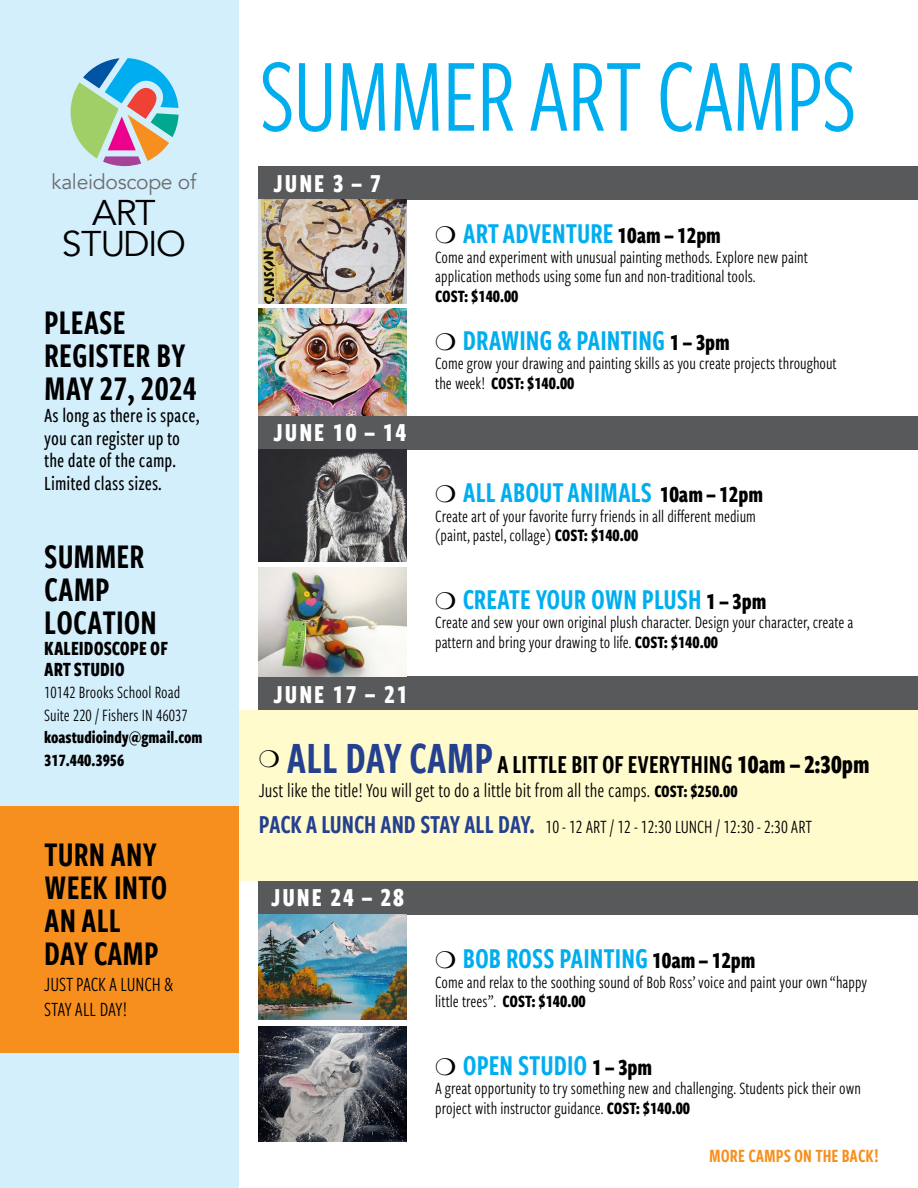
<style>
.page{position:relative;width:918px;height:1188px;background:#fff}
.page>*{position:absolute;margin:0;border:0;box-sizing:border-box;transform-origin:0 0}
.t1{font:108px "Freight Sans Cmp Pro";letter-spacing:-.025em;color:#00aeef}
.t2{font:36px/33px "Freight Sans Cmp Pro Semi";color:#000}
.t3{font:35.7px/30.6px "Avenir";letter-spacing:-.04em;color:#000;text-align:center}
.t4{font:30px "Freight Sans Cmp Pro Semi";color:#00aeef}
.t5{font:27px "Freight Sans Cmp Pro Semi";color:#000}
.t6{font:700 27px "Freight Sans Cmp Pro";letter-spacing:.075em;color:#fff}
.t7{font:21.15px "Avenir";letter-spacing:-.015em;color:#6d6e71}
.t8{font:21px/25.5px "Freight Sans Cmp Pro";color:#000}
.t9{font:500 21px/22.5px "Freight Sans Cmp Pro";color:#000}
.t10{font:700 21px/21px "Freight Sans Cmp Pro";color:#000}
.t11{font:19.5px "Freight Sans Cmp Pro";color:#000}
.t12{font:19.5px "Freight Sans Cmp Pro Semi";color:#f78f1e}
.t13{font:18px/19.5px "Freight Sans Cmp Pro";color:#000}
.t14{font:700 18px/22.5px "Freight Sans Cmp Pro";color:#000}
.s1{font-family:"Freight Sans Cmp Pro";font-weight:700;font-size:24px;color:#000}
.s2{font-weight:700}
.s3{font-size:46.5px;color:#25408f}
.s4{font-family:"Freight Sans Cmp Pro";font-weight:700}
.s5{font-weight:700;font-size:18px}
.s6{font-family:"Freight Sans Cmp Pro Semi";font-size:27px;color:#25408f}
</style>
<div class="page">
<div style="left:239px;top:710px;width:679px;height:170px;background:#fffbcc"></div>
<div style="left:0;top:0;width:239px;height:1188px;background:#d4effc"></div>
<div style="left:259px;top:166px;width:659px;height:34px;background:#58595b"></div>
<svg style="left:71px;top:58px;width:108px;height:108px"></svg>
<div style="left:259px;top:416px;width:659px;height:33px;background:#58595b"></div>
<div style="left:259px;top:677px;width:659px;height:33px;background:#58595b"></div>
<div style="left:259px;top:881px;width:659px;height:33px;background:#58595b"></div>
<img style="left:259px;top:914px;width:147px;height:106px">
<img style="left:259px;top:1026px;width:147px;height:115px">
<img style="left:259px;top:567px;width:147px;height:110px">
<div style="left:0;top:807px;width:239px;height:246px;background:#f78f1e"></div>
<img style="left:259px;top:309px;width:147px;height:107px">
<img style="left:259px;top:200px;width:147px;height:103px">
<img style="left:259px;top:449px;width:147px;height:113px">
<p class="t7" style="left:51px;top:169px;width:146px">kaleidoscope of</p>
<h3 class="t3" style="left:62px;top:198px;width:126px">ART<br>STUDIO</h3>
<h2 class="t2" style="left:44px;top:304px;width:154px">PLEASE<br>REGISTER BY<br>MAY 27, 2024</h2>
<p class="t9" style="left:44px;top:403px;width:156px">As long as there is space, you can register up to the date of the camp.<br>Limited class sizes.</p>
<h2 class="t2" style="left:44px;top:538px;width:114px">SUMMER<br>CAMP<br>LOCATION</h2>
<p class="t10" style="left:44px;top:637px;width:125px">KALEIDOSCOPE OF<br>ART STUDIO</p>
<p class="t13" style="left:44px;top:680px;width:145px;line-height:22.5px">10142 Brooks School Road<br>Suite 220 / Fishers IN 46037</p>
<p class="t14" style="left:44px;top:726px;width:160px">koastudioindy@gmail.com<br>317.440.3956</p>
<h2 class="t2" style="left:44px;top:837px;width:125px">TURN ANY<br>WEEK INTO<br>AN ALL<br>DAY CAMP</h2>
<p class="t8" style="left:44px;top:970px;width:130px">JUST PACK A LUNCH &amp;<br>STAY ALL DAY!</p>
<h1 class="t1" style="left:259px;top:24px;width:600px">SUMMER ART CAMPS</h1>
<h3 class="t6" style="left:274px;top:164px;width:109px">JUNE 3 – 7</h3>
<h3 class="t6" style="left:274px;top:414px;width:134px">JUNE 10 – 14</h3>
<h3 class="t4" style="left:463px;top:213px;width:260px">ART ADVENTURE <span class="s1">10am – 12pm</span></h3>
<p class="t13" style="left:435px;top:246px;width:374px">Come and experiment with unusual painting methods. Explore new paint application methods using some fun and non-traditional tools.</p>
<p class="t14" style="left:435px;top:284px;width:85px">COST: $140.00</p>
<h3 class="t4" style="left:463px;top:320px;width:269px">DRAWING &amp; PAINTING <span class="s1">1 – 3pm</span></h3>
<p class="t13" style="left:435px;top:353px;width:403px">Come grow your drawing and painting skills as you create projects throughout the week! <span class="s2">COST: $140.00</span></p>
<h3 class="t4" style="left:463px;top:472px;width:302px">ALL ABOUT ANIMALS <span class="s1">10am – 12pm</span></h3>
<p class="t13" style="left:435px;top:505px;width:322px">Create art of your favorite furry friends in all different medium (paint, pastel, collage) <span class="s2">COST: $140.00</span></p>
<h3 class="t4" style="left:463px;top:579px;width:305px">CREATE YOUR OWN PLUSH <span class="s1">1 – 3pm</span></h3>
<p class="t13" style="left:435px;top:612px;width:420px">Create and sew your own original plush character. Design your character, create a pattern and bring your drawing to life. <span class="s2">COST: $140.00</span></p>
<h3 class="t6" style="left:274px;top:676px;width:136px">JUNE 17 – 21</h3>
<h3 class="t5" style="left:287px;top:746px;width:585px"><span class="s3">ALL DAY CAMP</span> A LITTLE BIT OF EVERYTHING <span class="s4">10am – 2:30pm</span></h3>
<p class="t8" style="left:259px;top:777px;width:480px">Just like the title! You will get to do a little bit from all the camps. <span class="s5">COST: $250.00</span></p>
<p class="t11" style="left:259px;top:814px;width:555px"><span class="s6">PACK A LUNCH AND STAY ALL DAY.</span> 10 - 12 ART / 12 - 12:30 LUNCH / 12:30 - 2:30 ART</p>
<h3 class="t6" style="left:271px;top:879px;width:134px">JUNE 24 – 28</h3>
<h3 class="t4" style="left:463px;top:938px;width:294px">BOB ROSS PAINTING <span class="s1">10am – 12pm</span></h3>
<p class="t13" style="left:435px;top:971px;width:433px">Come and relax to the soothing sound of Bob Ross’ voice and paint your own “happy little trees”. <span class="s2">COST: $140.00</span></p>
<h3 class="t4" style="left:463px;top:1045px;width:191px">OPEN STUDIO <span class="s1">1 – 3pm</span></h3>
<p class="t13" style="left:435px;top:1078px;width:427px">A great opportunity to try something new and challenging. Students pick their own project with instructor guidance. <span class="s2">COST: $140.00</span></p>
<p class="t12" style="left:709px;top:1142px;width:171px">MORE CAMPS ON THE BACK!</p>
</div>
